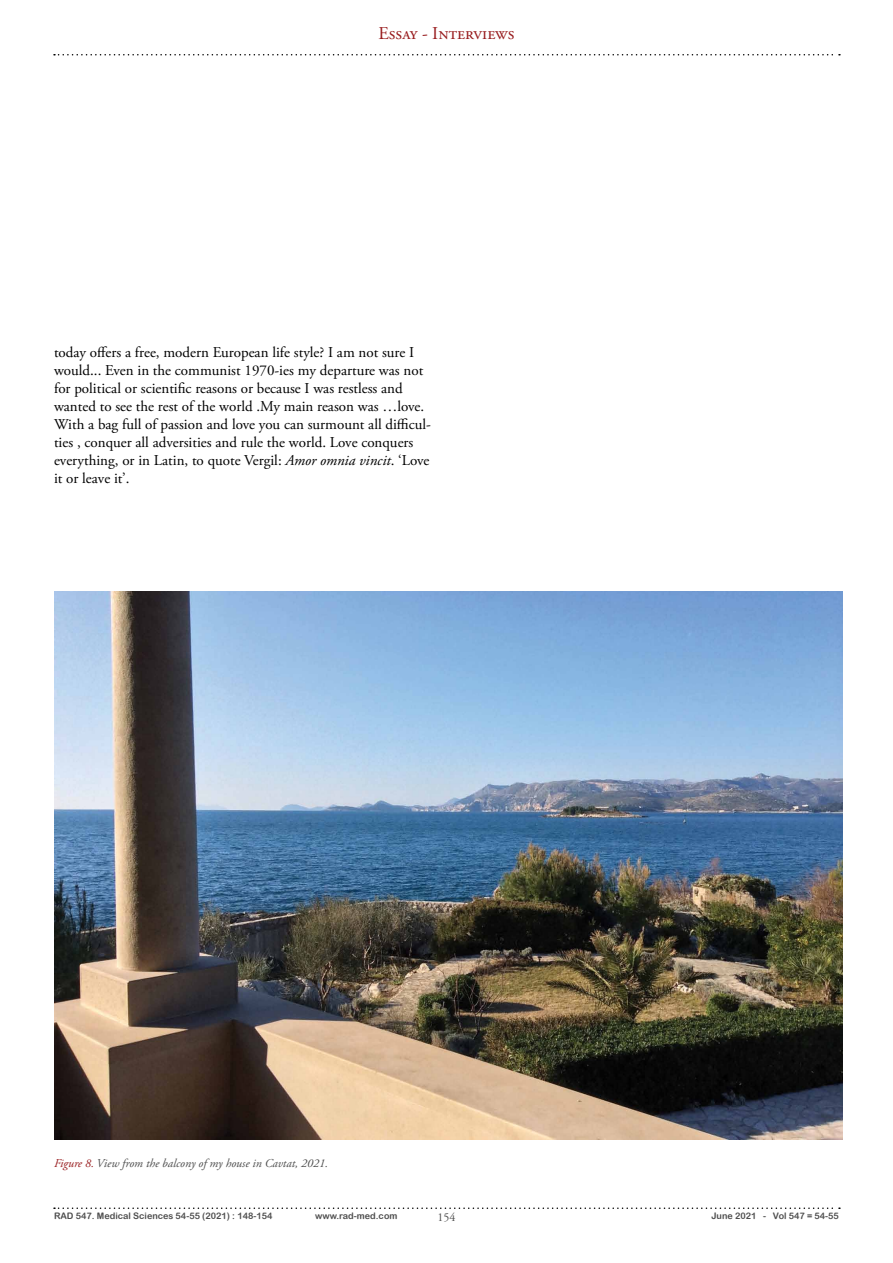
<style>
.page{position:relative;width:893px;height:1263px;background:#fff}
.page>*{position:absolute;margin:0;border:0;box-sizing:border-box;transform-origin:0 0}
.t1{font:18px "Adobe Garamond Pro";color:#981c1e}
.t2{font:15px/18px "Adobe Garamond Pro";color:#000}
.t3{font:italic 12px "Adobe Garamond Pro";color:#4d4d4d}
.t4{font:12px "Adobe Garamond Pro";color:#4d4d4d}
.t5{font:9px "Arial Rounded MT Bold";color:#4d4d4d}
.s1{font-style:italic}
.s2{color:#981c1e}
</style>
<div class="page">
<svg style="left:54px;top:54px;width:786px;height:2px"></svg>
<svg style="left:54px;top:1207px;width:786px;height:2px"></svg>
<img style="left:54px;top:591px;width:788px;height:548px">
<p class="t1" style="left:378px;top:23px;width:138px">Essay - Interviews</p>
<p class="t2" style="left:54px;top:343px;width:378px">today offers a free, modern European life style? I am not sure I would... Even in the communist 1970-ies my departure was not for political or scientific reasons or because I was restless and wanted to see the rest of the world .My main reason was …love.<br>With a bag full of passion and love you can surmount all difficul&shy;ties , conquer all adversities and rule the world. Love conquers everything, or in Latin, to quote Vergil: <span class="s1">Amor omnia vincit</span>. ‘Love it or leave it’.</p>
<p class="t3" style="left:54px;top:1156px;width:276px"><span class="s2">Figure 8.</span> View from the balcony of my house in Cavtat, 2021.</p>
<p class="t5" style="left:54px;top:1210px;width:220px">RAD 547. Medical Sciences 54-55 (2021) : 148-154</p>
<p class="t5" style="left:315px;top:1210px;width:84px">www.rad-med.com</p>
<p class="t4" style="left:437px;top:1210px;width:19px">154</p>
<p class="t5" style="left:711px;top:1210px;width:129px">June 2021 - Vol 547 = 54-55</p>
</div>
